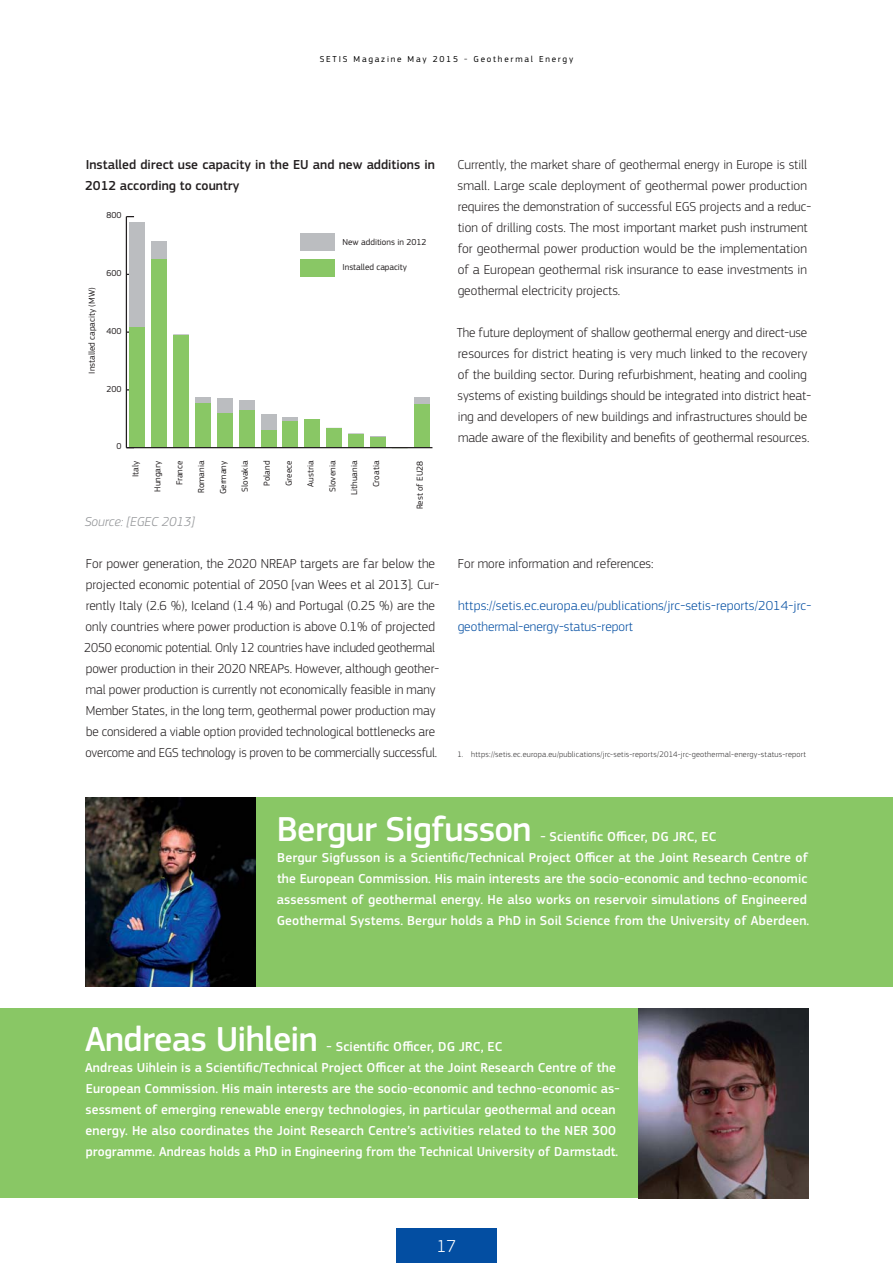
<style>
.page{position:relative;width:893px;height:1263px;background:#fff}
.page>*{position:absolute;margin:0;border:0;box-sizing:border-box;transform-origin:0 0}
.t1{font:500 36px "EC Square Sans Pro";letter-spacing:-.02em;color:#fff}
.t2{font:300 18px "EC Square Sans Pro";color:#fff}
.t3{font:300 13.5px/21px "EC Square Sans Pro";color:#231f20}
.t4{font:500 13.5px/21px "EC Square Sans Pro";letter-spacing:.01em;color:#fff}
.t5{font:300 13.5px/21px "EC Square Sans Pro";letter-spacing:.005em;color:#034ea2}
.t6{font:500 13.5px/21px "EC Square Sans Pro";color:#231f20}
.t7{font:italic 300 13.5px "EC Square Sans Pro";color:#939598}
.t8{font:9px "EC Square Sans Pro";color:#231f20}
.t9{font:9px "EC Square Sans Pro";letter-spacing:.2em;color:#000}
.t10{font:300 8.25px "EC Square Sans Pro";letter-spacing:.03em;color:#323031}
</style>
<div class="page">
<div style="left:396px;top:1228px;width:101px;height:35px;background:#034ea2"></div>
<div style="left:0;top:1009px;width:809px;height:189px;background:#89c765"></div>
<div style="left:85px;top:797px;width:808px;height:189px;background:#89c765"></div>
<img style="left:638px;top:1009px;width:170px;height:189px">
<img style="left:85px;top:797px;width:170px;height:189px">
<div style="left:129px;top:223px;width:16px;height:104px;background:#bbbdc0"></div>
<div style="left:151px;top:241px;width:16px;height:18px;background:#bbbdc0"></div>
<div style="left:195px;top:397px;width:16px;height:6px;background:#bbbdc0"></div>
<div style="left:217px;top:398px;width:16px;height:15px;background:#bbbdc0"></div>
<div style="left:239px;top:400px;width:15px;height:10px;background:#bbbdc0"></div>
<div style="left:261px;top:414px;width:15px;height:16px;background:#bbbdc0"></div>
<hr style="left:282px;top:417px;width:16px;height:4px;background:#bbbdc0">
<div style="left:414px;top:397px;width:15px;height:8px;background:#bbbdc0"></div>
<div style="left:129px;top:327px;width:16px;height:121px;background:#89c765"></div>
<div style="left:151px;top:259px;width:16px;height:189px;background:#89c765"></div>
<div style="left:173px;top:335px;width:16px;height:113px;background:#89c765"></div>
<div style="left:195px;top:403px;width:16px;height:45px;background:#89c765"></div>
<div style="left:217px;top:413px;width:16px;height:35px;background:#89c765"></div>
<div style="left:239px;top:410px;width:15px;height:38px;background:#89c765"></div>
<div style="left:261px;top:430px;width:15px;height:18px;background:#89c765"></div>
<div style="left:282px;top:421px;width:16px;height:27px;background:#89c765"></div>
<div style="left:304px;top:420px;width:16px;height:28px;background:#89c765"></div>
<div style="left:326px;top:428px;width:16px;height:20px;background:#89c765"></div>
<div style="left:348px;top:434px;width:16px;height:14px;background:#89c765"></div>
<div style="left:370px;top:437px;width:16px;height:11px;background:#89c765"></div>
<div style="left:414px;top:405px;width:15px;height:43px;background:#89c765"></div>
<div style="left:301px;top:234px;width:34px;height:17px;background:#bbbdc0"></div>
<div style="left:301px;top:259px;width:34px;height:17px;background:#89c765"></div>
<hr style="left:126px;top:447px;width:306px;height:1px;background:#231f20">
<hr style="left:126px;top:217px;width:1px;height:231px;background:#231f20">
<p class="t9" style="left:320px;top:56px;width:255px">SETIS Magazine May 2015 - Geothermal Energy</p>
<p class="t6" style="left:85px;top:155px;width:351px">Installed direct use capacity in the EU and new additions in<br>2012 according to country</p>
<p class="t8" style="left:107px;top:212px;width:17px">800</p>
<p class="t8" style="left:89px;top:374px;width:88px;rotate:-90deg">Installed capacity (MW)</p>
<p class="t8" style="left:107px;top:270px;width:17px">600</p>
<p class="t8" style="left:107px;top:328px;width:17px">400</p>
<p class="t8" style="left:107px;top:385px;width:17px">200</p>
<p class="t8" style="left:343px;top:238px;width:85px">New additions in 2012</p>
<p class="t8" style="left:343px;top:264px;width:66px">Installed capacity</p>
<p class="t8" style="left:117px;top:443px;width:7px">0</p>
<p class="t8" style="left:132px;top:477px;width:18px;rotate:-90deg">Italy</p>
<p class="t8" style="left:154px;top:492px;width:32px;rotate:-90deg">Hungary</p>
<p class="t8" style="left:176px;top:485px;width:26px;rotate:-90deg">France</p>
<p class="t8" style="left:198px;top:493px;width:34px;rotate:-90deg">Romania</p>
<p class="t8" style="left:220px;top:494px;width:35px;rotate:-90deg">Germany</p>
<p class="t8" style="left:242px;top:491px;width:32px;rotate:-90deg">Slovakia</p>
<p class="t8" style="left:263px;top:486px;width:27px;rotate:-90deg">Poland</p>
<p class="t8" style="left:285px;top:486px;width:27px;rotate:-90deg">Greece</p>
<p class="t8" style="left:307px;top:487px;width:27px;rotate:-90deg">Austria</p>
<p class="t8" style="left:329px;top:492px;width:32px;rotate:-90deg">Slovenia</p>
<p class="t8" style="left:351px;top:495px;width:36px;rotate:-90deg">Lithuania</p>
<p class="t8" style="left:373px;top:487px;width:28px;rotate:-90deg">Croatia</p>
<p class="t8" style="left:416px;top:509px;width:50px;rotate:-90deg">Rest of EU28</p>
<p class="t7" style="left:85px;top:516px;width:111px">Source: [EGEC 2013]</p>
<p class="t3" style="left:84px;top:554px;width:356px">For power generation, the 2020 NREAP targets are far below the projected economic potential of 2050 [van Wees et al 2013]. Cur&shy;rently Italy (2.6 %), Iceland (1.4 %) and Portugal (0.25 %) are the only countries where power production is above 0.1% of projected 2050 economic potential. Only 12 countries have included geothermal power production in their 2020 NREAPs. However, although geother&shy;mal power production is currently not economically feasible in many Member States, in the long term, geothermal power production may be considered a viable option provided technological bottlenecks are overcome and EGS technology is proven to be commercially successful.</p>
<p class="t3" style="left:457px;top:155px;width:355px">Currently, the market share of geothermal energy in Europe is still small. Large scale deployment of geothermal power production requires the demonstration of successful EGS projects and a reduc&shy;tion of drilling costs. The most important market push instrument for geothermal power production would be the implementation of a European geothermal risk insurance to ease investments in geothermal electricity projects.</p>
<p class="t3" style="left:457px;top:323px;width:356px">The future deployment of shallow geothermal energy and direct-use resources for district heating is very much linked to the recovery of the building sector. During refurbishment, heating and cooling systems of existing buildings should be integrated into district heat&shy;ing and developers of new buildings and infrastructures should be made aware of the flexibility and benefits of geothermal resources.</p>
<p class="t3" style="left:458px;top:554px;width:197px">For more information and references:</p>
<p class="t5" style="left:458px;top:596px;width:355px">https://setis.ec.europa.eu/publications/jrc-setis-reports/2014-jrc&shy;geothermal-energy-status-report</p>
<p class="t10" style="left:457px;top:751px;width:350px">1. https://setis.ec.europa.eu/publications/jrc-setis-reports/2014-jrc-geothermal-energy-status-report</p>
<h1 class="t1" style="left:277px;top:815px;width:256px">Bergur Sigfusson</h1>
<p class="t4" style="left:277px;top:827px;width:534px;text-indent:264px">- Scientific Officer, DG JRC, EC<br>Bergur Sigfusson is a Scientific/Technical Project Officer at the Joint Research Centre of the European Commission. His main interests are the socio-economic and techno-economic assessment of geothermal energy. He also works on reservoir simulations of Engineered Geothermal Systems. Bergur holds a PhD in Soil Science from the University of Aberdeen.</p>
<h1 class="t1" style="left:85px;top:1025px;width:234px">Andreas Uihlein</h1>
<p class="t4" style="left:85px;top:1037px;width:536px;text-indent:241px">- Scientific Officer, DG JRC, EC<br>Andreas Uihlein is a Scientific/Technical Project Officer at the Joint Research Centre of the European Commission. His main interests are the socio-economic and techno-economic as&shy;sessment of emerging renewable energy technologies, in particular geothermal and ocean energy. He also coordinates the Joint Research Centre’s activities related to the NER 300 programme. Andreas holds a PhD in Engineering from the Technical University of Darmstadt.</p>
<h2 class="t2" style="left:437px;top:1239px;width:21px">17</h2>
</div>
